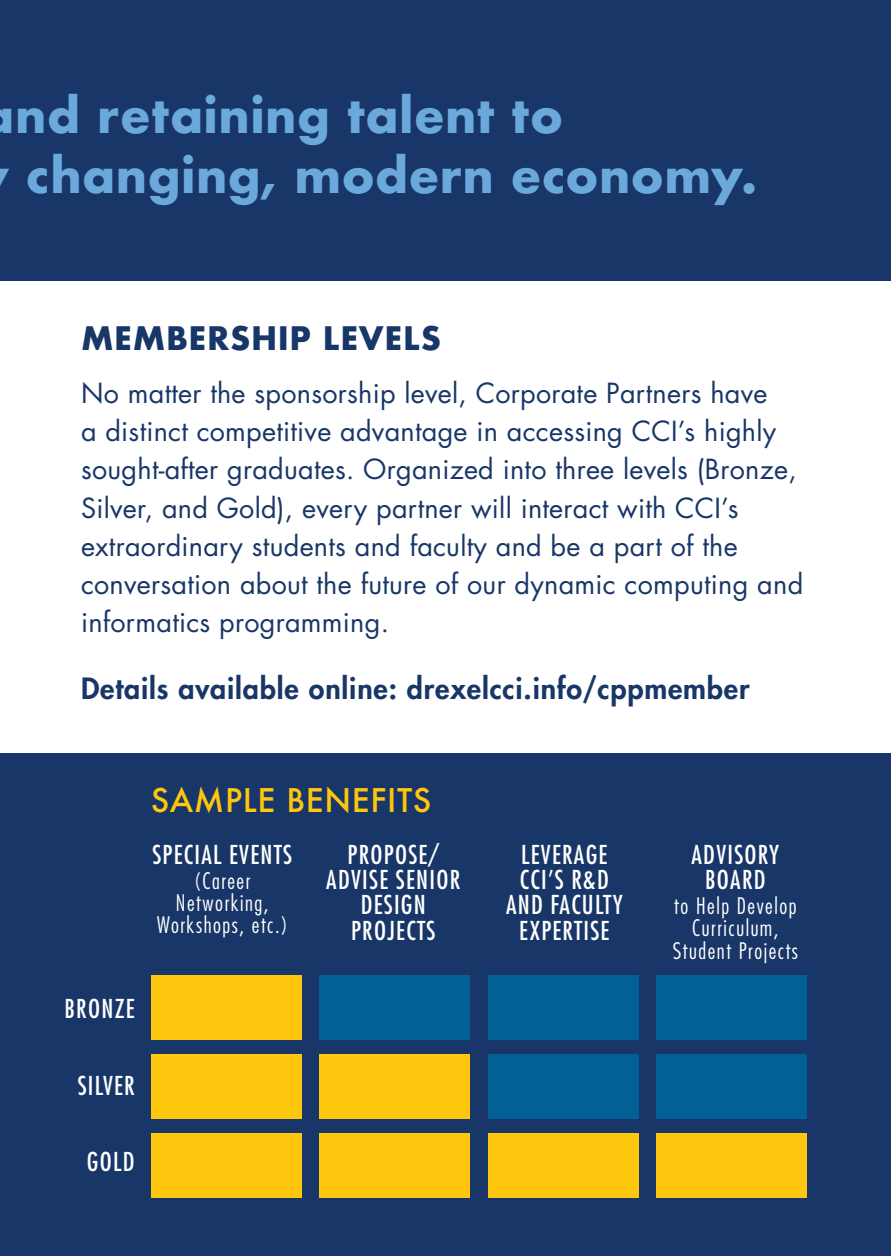
<style>
.page{position:relative;width:891px;height:1256px;background:#fff}
.page>*{position:absolute;margin:0;border:0;box-sizing:border-box;transform-origin:0 0}
.t1{font:700 47.25px/60.3px "Futura";letter-spacing:.01em;color:#6ca9db}
.t2{font:500 31.72px "Futura";letter-spacing:.02em;color:#fec60d}
.t3{font:700 31.5px "Futura";letter-spacing:.02em;color:#183667}
.t4{font:800 28.57px "Futura Std";letter-spacing:.03em;color:#183667}
.t5{font:27px/38.2px "Futura Std";letter-spacing:.01em;color:#183667}
.Table_Body{font:condensed 25.43px/25.4px "Futura Std";letter-spacing:.05em;color:#fff;text-align:center}
.Table_Body-2{font:300 condensed 22.28px/22.3px "Futura Std";letter-spacing:.07em;color:#fff;text-align:center}
</style>
<div class="page">
<div style="left:0;top:0;width:891px;height:281px;background:#183667"></div>
<div style="left:0;top:753px;width:891px;height:502px;background:#183667"></div>
<div style="left:151px;top:974px;width:150px;height:65px;background:#fec60d"></div>
<div style="left:151px;top:1053px;width:150px;height:65px;background:#fec60d"></div>
<div style="left:320px;top:1053px;width:150px;height:65px;background:#fec60d"></div>
<div style="left:320px;top:974px;width:150px;height:65px;background:#016197"></div>
<div style="left:488px;top:974px;width:150px;height:65px;background:#016197"></div>
<div style="left:657px;top:974px;width:150px;height:65px;background:#016197"></div>
<div style="left:488px;top:1053px;width:150px;height:65px;background:#016197"></div>
<div style="left:657px;top:1053px;width:150px;height:65px;background:#016197"></div>
<div style="left:151px;top:1133px;width:150px;height:64px;background:#fec60d"></div>
<div style="left:320px;top:1133px;width:150px;height:64px;background:#fec60d"></div>
<div style="left:488px;top:1133px;width:150px;height:64px;background:#fec60d"></div>
<div style="left:657px;top:1133px;width:150px;height:64px;background:#fec60d"></div>
<h1 class="t1" style="left:15px;top:85px;width:744px">nd retaining talent to changing, modern economy.</h1>
<p class="t3" style="left:81px;top:316px;width:362px">MEMBERSHIP LEVELS</p>
<p class="t5" style="left:81px;top:374px;width:724px">No matter the sponsorship level, Corporate Partners have<br>a distinct competitive advantage in accessing CCI’s highly sought-after graduates. Organized into three levels (Bronze, Silver, and Gold), every partner will interact with CCI’s extraordinary students and faculty and be a part of the conversation about the future of our dynamic computing and informatics programming.</p>
<p class="t4" style="left:81px;top:670px;width:670px">Details available online: drexelcci.info/cppmember</p>
<p class="t2" style="left:151px;top:778px;width:282px">SAMPLE BENEFITS</p>
<p class="Table_Body" style="left:152px;top:841px;width:141px">SPECIAL EVENTS</p>
<p class="Table_Body-2" style="left:157px;top:869px;width:133px">(Career<br>Networking,<br>Workshops, etc.)</p>
<p class="Table_Body" style="left:64px;top:996px;width:72px">BRONZE</p>
<p class="Table_Body" style="left:78px;top:1072px;width:59px">SILVER</p>
<p class="Table_Body" style="left:87px;top:1148px;width:49px">GOLD</p>
<p class="Table_Body" style="left:326px;top:841px;width:135px">PROPOSE/<br>ADVISE SENIOR<br>DESIGN<br>PROJECTS</p>
<p class="Table_Body" style="left:506px;top:841px;width:118px">LEVERAGE<br>CCI’S R&amp;D<br>AND FACULTY<br>EXPERTISE</p>
<p class="Table_Body" style="left:692px;top:841px;width:89px">ADVISORY<br>BOARD</p>
<p class="Table_Body-2" style="left:673px;top:895px;width:127px">to Help Develop<br>Curriculum,<br>Student Projects</p>
</div>
